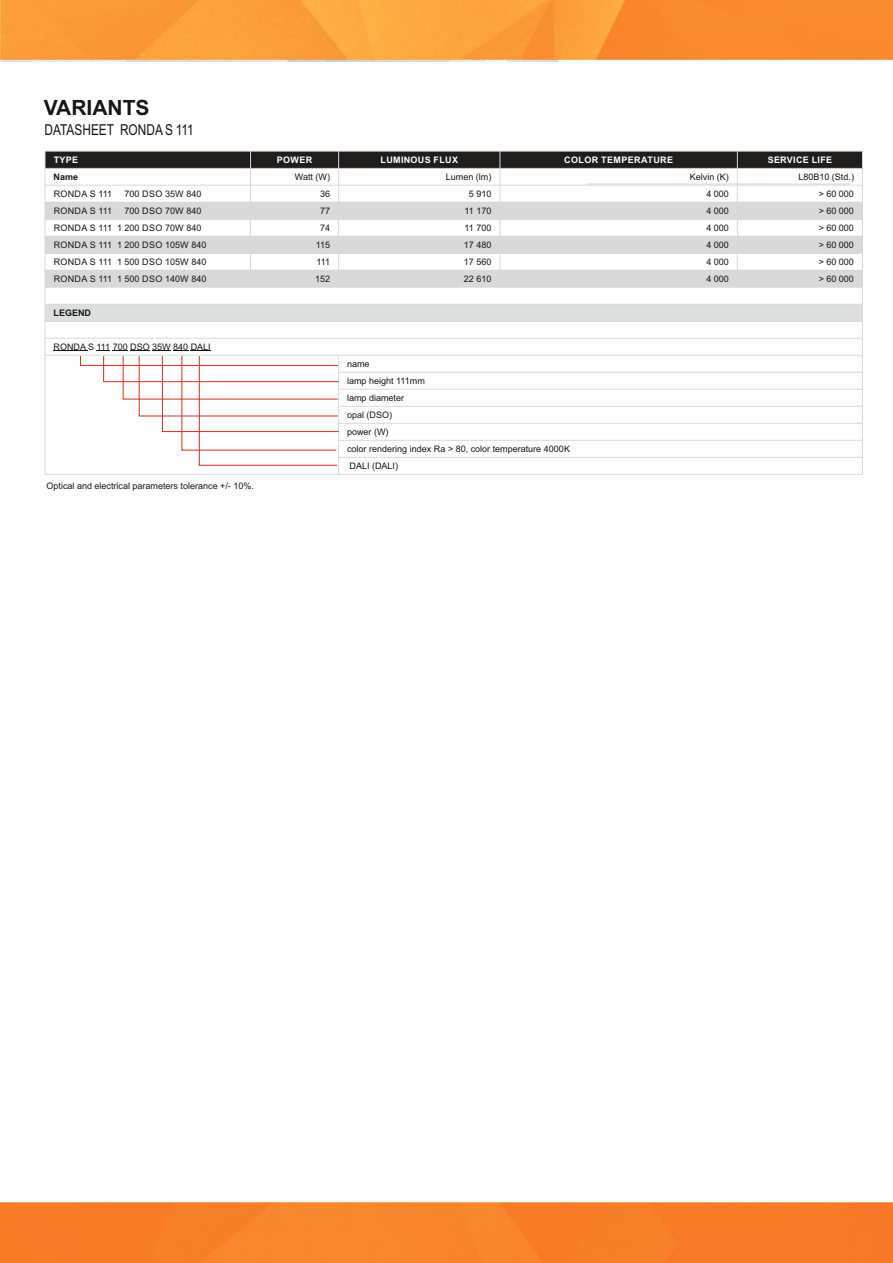
<style>
.page{position:relative;width:893px;height:1263px;background:#fff}
.page>*{position:absolute;margin:0;border:0;box-sizing:border-box;transform-origin:0 0}
.t1{font:700 21px "Arial";color:#151616}
.t2{font:15px "Arial";color:#151616;scale:.79 1}
.t3{font:9px/17px "Arial";color:#151616}
.t4{font:700 9px "Arial";letter-spacing:.035em;color:#fff}
.t5{font:9px "Arial";letter-spacing:.035em;color:#151616}
.t6{font:700 9px "Arial";color:#151616}
</style>
<div class="page">
<img style="left:0;top:1202px;width:893px;height:60px">
<img style="left:0;top:1px;width:893px;height:61px">
<div style="left:45px;top:151px;width:206px;height:17px;background:#201e1c"></div>
<div style="left:251px;top:151px;width:88px;height:17px;background:#201e1c"></div>
<div style="left:339px;top:151px;width:161px;height:17px;background:#201e1c"></div>
<div style="left:500px;top:151px;width:237px;height:17px;background:#201e1c"></div>
<div style="left:737px;top:151px;width:125px;height:17px;background:#201e1c"></div>
<div style="left:45px;top:202px;width:206px;height:17px;background:#d9d9da"></div>
<div style="left:251px;top:202px;width:88px;height:17px;background:#d9d9da"></div>
<div style="left:339px;top:202px;width:161px;height:17px;background:#d9d9da"></div>
<div style="left:500px;top:202px;width:237px;height:17px;background:#d9d9da"></div>
<div style="left:737px;top:202px;width:125px;height:17px;background:#d9d9da"></div>
<div style="left:45px;top:236px;width:206px;height:17px;background:#d9d9da"></div>
<div style="left:251px;top:236px;width:88px;height:17px;background:#d9d9da"></div>
<div style="left:339px;top:236px;width:161px;height:17px;background:#d9d9da"></div>
<div style="left:500px;top:236px;width:237px;height:17px;background:#d9d9da"></div>
<div style="left:737px;top:236px;width:125px;height:17px;background:#d9d9da"></div>
<div style="left:45px;top:270px;width:206px;height:17px;background:#d9d9da"></div>
<div style="left:251px;top:270px;width:88px;height:17px;background:#d9d9da"></div>
<div style="left:339px;top:270px;width:161px;height:17px;background:#d9d9da"></div>
<div style="left:500px;top:270px;width:237px;height:17px;background:#d9d9da"></div>
<div style="left:737px;top:270px;width:125px;height:17px;background:#d9d9da"></div>
<div style="left:45px;top:304px;width:817px;height:17px;background:#dddede"></div>
<hr style="left:54px;top:351px;width:34px;height:1px;background:#151616">
<hr style="left:45px;top:151px;width:1px;height:323px;background:#d9d9da">
<hr style="left:250px;top:151px;width:1px;height:136px;background:#d9d9da">
<hr style="left:338px;top:151px;width:1px;height:136px;background:#d9d9da">
<hr style="left:338px;top:355px;width:1px;height:119px;background:#d9d9da">
<hr style="left:500px;top:151px;width:1px;height:136px;background:#d9d9da">
<hr style="left:737px;top:151px;width:1px;height:136px;background:#d9d9da">
<hr style="left:862px;top:151px;width:1px;height:323px;background:#d9d9da">
<hr style="left:45px;top:474px;width:817px;height:1px;background:#d9d9da">
<hr style="left:339px;top:457px;width:523px;height:1px;background:#d9d9da">
<hr style="left:339px;top:440px;width:523px;height:1px;background:#d9d9da">
<hr style="left:339px;top:423px;width:523px;height:1px;background:#d9d9da">
<hr style="left:339px;top:406px;width:523px;height:1px;background:#d9d9da">
<hr style="left:339px;top:389px;width:523px;height:1px;background:#d9d9da">
<hr style="left:339px;top:372px;width:523px;height:1px;background:#d9d9da">
<hr style="left:45px;top:355px;width:817px;height:1px;background:#d9d9da">
<hr style="left:45px;top:338px;width:817px;height:1px;background:#d9d9da">
<hr style="left:45px;top:321px;width:817px;height:1px;background:#d9d9da">
<hr style="left:45px;top:304px;width:817px;height:1px;background:#d9d9da">
<hr style="left:45px;top:287px;width:817px;height:1px;background:#d9d9da">
<hr style="left:45px;top:253px;width:817px;height:1px;background:#d9d9da">
<hr style="left:45px;top:219px;width:817px;height:1px;background:#d9d9da">
<hr style="left:45px;top:185px;width:817px;height:1px;background:#d9d9da">
<hr style="left:45px;top:168px;width:817px;height:1px;background:#d9d9da">
<hr style="left:45px;top:151px;width:817px;height:1px;background:#d9d9da">
<hr style="left:586px;top:184px;width:265px;height:1px;background:#d5d4d5">
<svg style="left:80px;top:351px;width:259px;height:115px"></svg>
<h1 class="t1" style="left:44px;top:100px;width:107px">VARIANTS</h1>
<h2 class="t2" style="left:45px;top:124px;width:190px">DATASHEET RONDA S 111</h2>
<p class="t4" style="left:54px;top:156px;width:26px">TYPE</p>
<p class="t4" style="left:277px;top:156px;width:37px">POWER</p>
<p class="t4" style="left:381px;top:156px;width:79px">LUMINOUS FLUX</p>
<p class="t4" style="left:564px;top:156px;width:111px">COLOR TEMPERATURE</p>
<p class="t4" style="left:768px;top:156px;width:66px">SERVICE LIFE</p>
<p class="t6" style="left:54px;top:173px;width:26px">Name</p>
<p class="t3" style="left:295px;top:169px;width:37px">Watt (W)</p>
<p class="t3" style="left:446px;top:169px;width:47px">Lumen (lm)</p>
<p class="t3" style="left:690px;top:169px;width:41px">Kelvin (K)</p>
<p class="t3" style="left:798px;top:169px;width:57px">L80B10 (Std.)</p>
<p class="t5" style="left:54px;top:190px;width:60px">RONDA S 111</p>
<p class="t3" style="left:125px;top:186px;width:78px">700 DSO 35W 840</p>
<p class="t3" style="left:320px;top:186px;width:12px">36</p>
<p class="t3" style="left:469px;top:186px;width:24px">5 910</p>
<p class="t3" style="left:706px;top:186px;width:24px">4 000</p>
<p class="t3" style="left:819px;top:186px;width:37px">&gt; 60 000</p>
<p class="t5" style="left:54px;top:207px;width:60px">RONDA S 111</p>
<p class="t3" style="left:125px;top:203px;width:78px">700 DSO 70W 840</p>
<p class="t3" style="left:320px;top:203px;width:12px">77</p>
<p class="t3" style="left:465px;top:203px;width:28px">11 170</p>
<p class="t3" style="left:706px;top:203px;width:24px">4 000</p>
<p class="t3" style="left:819px;top:203px;width:37px">&gt; 60 000</p>
<p class="t3" style="left:54px;top:220px;width:149px">RONDA S 111 1 200 DSO 70W 840</p>
<p class="t3" style="left:320px;top:220px;width:12px">74</p>
<p class="t3" style="left:465px;top:220px;width:28px">11 700</p>
<p class="t3" style="left:706px;top:220px;width:24px">4 000</p>
<p class="t3" style="left:819px;top:220px;width:37px">&gt; 60 000</p>
<p class="t3" style="left:54px;top:237px;width:154px">RONDA S 111 1 200 DSO 105W 840</p>
<p class="t3" style="left:316px;top:237px;width:16px">115</p>
<p class="t3" style="left:464px;top:237px;width:29px">17 480</p>
<p class="t3" style="left:706px;top:237px;width:24px">4 000</p>
<p class="t3" style="left:819px;top:237px;width:37px">&gt; 60 000</p>
<p class="t3" style="left:54px;top:254px;width:154px">RONDA S 111 1 500 DSO 105W 840</p>
<p class="t3" style="left:316px;top:254px;width:15px">111</p>
<p class="t3" style="left:464px;top:254px;width:29px">17 560</p>
<p class="t3" style="left:706px;top:254px;width:24px">4 000</p>
<p class="t3" style="left:819px;top:254px;width:37px">&gt; 60 000</p>
<p class="t3" style="left:54px;top:271px;width:154px">RONDA S 111 1 500 DSO 140W 840</p>
<p class="t3" style="left:315px;top:271px;width:17px">152</p>
<p class="t3" style="left:464px;top:271px;width:29px">22 610</p>
<p class="t3" style="left:706px;top:271px;width:24px">4 000</p>
<p class="t3" style="left:819px;top:271px;width:37px">&gt; 60 000</p>
<p class="t6" style="left:54px;top:309px;width:39px">LEGEND</p>
<p class="t3" style="left:54px;top:339px;width:159px">RONDA S 111 700 DSO 35W 840 DALI</p>
<p class="t3" style="left:347px;top:356px;width:224px">name<br>lamp height 111 mm<br>lamp diameter<br>opal (DSO)<br>power (W)<br>color rendering index Ra &gt; 80, color temperature 4 000 K<br>DALI (DALI)</p>
<p class="t3" style="left:47px;top:478px;width:209px">Optical and electrical parameters tolerance +/- 10%.</p>
</div>
